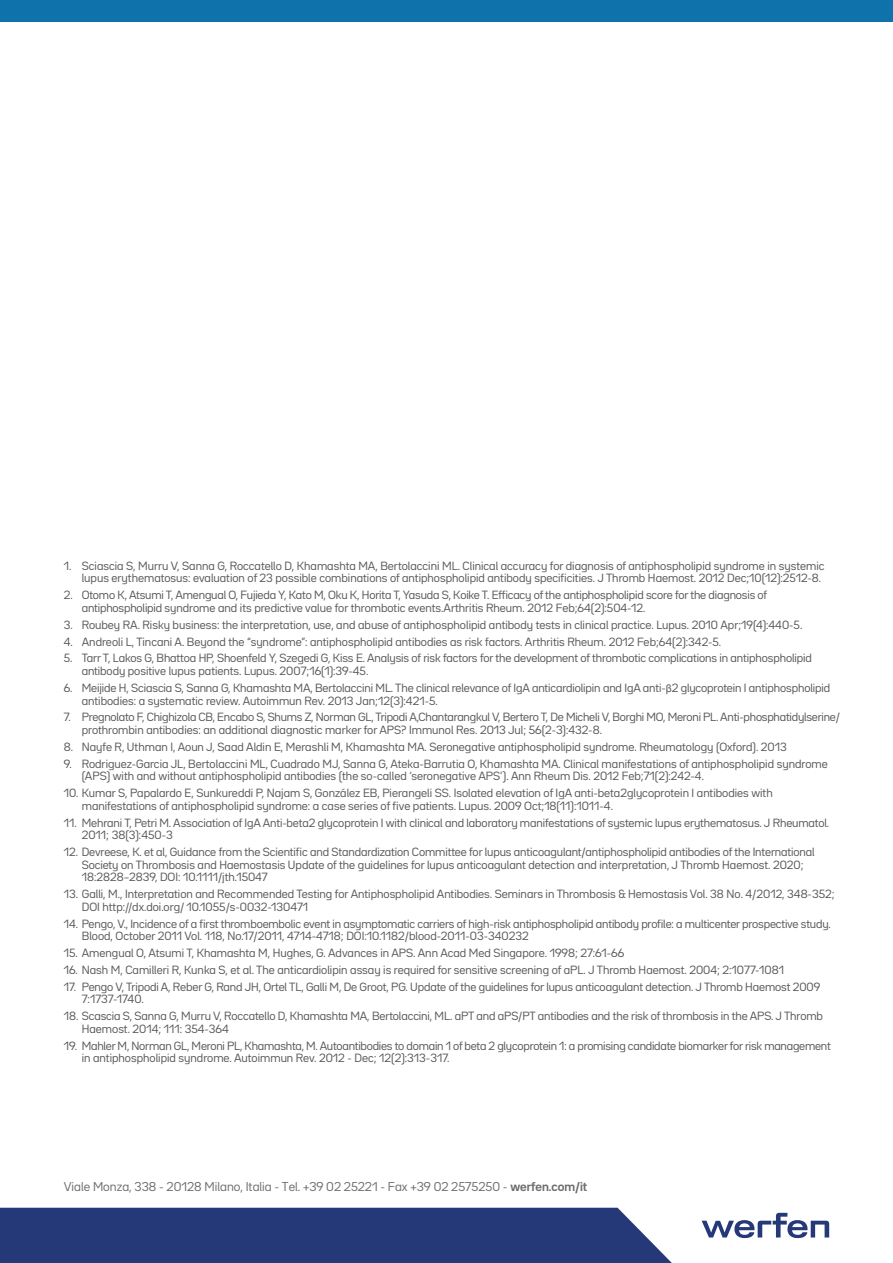
<style>
.page{position:relative;width:893px;height:1263px;background:#fff}
.page>*{position:absolute;margin:0;border:0;box-sizing:border-box;transform-origin:0 0}
.Normale{font:11.25px "Bw Seido Raw";color:#6c6d70}
.t1{font:10.5px/12.6px "Bw Seido Raw";color:#57585a}
.t2{font:10.5px/12.6px "Bw Seido Raw";letter-spacing:-.02em;color:#57585a}
.s1{font-family:"Arial"}
.s2{font-weight:700}
</style>
<div class="page">
<div style="left:0;top:0;width:893px;height:21px;background:#1072aa"></div>
<svg style="left:702px;top:1213px;width:127px;height:25px"></svg>
<div style="left:0;top:1208px;width:672px;height:55px;background:#253878"></div>
<p class="t1" style="left:64px;top:559px;width:762px">1. Sciascia S, Murru V, Sanna G, Roccatello D, Khamashta MA, Bertolaccini ML. Clinical accuracy for diagnosis of antiphospholipid syndrome in systemic</p>
<p class="t1" style="left:82px;top:572px;width:741px">lupus erythematosus: evaluation of 23 possible combinations of antiphospholipid antibody specificities. J Thromb Haemost. 2012 Dec;10(12):2512-8.</p>
<p class="t1" style="left:64px;top:589px;width:705px">2. Otomo K, Atsumi T, Amengual O, Fujieda Y, Kato M, Oku K, Horita T, Yasuda S, Koike T. Efficacy of the antiphospholipid score for the diagnosis of</p>
<p class="t1" style="left:82px;top:601px;width:565px">antiphospholipid syndrome and its predictive value for thrombotic events.Arthritis Rheum. 2012 Feb;64(2):504-12.</p>
<p class="t1" style="left:64px;top:618px;width:740px">3. Roubey RA. Risky business: the interpretation, use, and abuse of antiphospholipid antibody tests in clinical practice. Lupus. 2010 Apr;19(4):440-5.</p>
<p class="t1" style="left:64px;top:635px;width:659px">4. Andreoli L, Tincani A. Beyond the “syndrome”: antiphospholipid antibodies as risk factors. Arthritis Rheum. 2012 Feb;64(2):342-5.</p>
<p class="t1" style="left:64px;top:652px;width:750px">5. Tarr T, Lakos G, Bhattoa HP, Shoenfeld Y, Szegedi G, Kiss E. Analysis of risk factors for the development of thrombotic complications in antiphospholipid</p>
<p class="t1" style="left:82px;top:664px;width:288px">antibody positive lupus patients. Lupus. 2007;16(1):39-45.</p>
<p class="t1" style="left:82px;top:681px;width:750px;text-indent:-18px">6. Meijide H, Sciascia S, Sanna G, Khamashta MA, Bertolaccini ML. The clinical relevance of IgA anticardiolipin and IgA anti-<span class="s1">β</span>2 glycoprotein I antiphospholipid antibodies: a systematic review. Autoimmun Rev. 2013 Jan;12(3):421-5.</p>
<p class="t2" style="left:82px;top:711px;width:760px;text-indent:-18px">7. Pregnolato F, Chighizola CB, Encabo S, Shums Z, Norman GL, Tripodi A,Chantarangkul V, Bertero T, De Micheli V, Borghi MO, Meroni PL. Anti-phosphatidylserine/ prothrombin antibodies: an additional diagnostic marker for APS? Immunol Res. 2013 Jul; 56(2-3):432-8.</p>
<p class="t1" style="left:64px;top:740px;width:724px">8. Nayfe R, Uthman I, Aoun J, Saad Aldin E, Merashli M, Khamashta MA. Seronegative antiphospholipid syndrome. Rheumatology (Oxford). 2013</p>
<p class="t1" style="left:82px;top:757px;width:747px;text-indent:-18px">9. Rodriguez-Garcia JL, Bertolaccini ML, Cuadrado MJ, Sanna G, Ateka-Barrutia O, Khamashta MA. Clinical manifestations of antiphospholipid syndrome (APS) with and without antiphospholipid antibodies (the so-called ‘seronegative APS’). Ann Rheum Dis. 2012 Feb;71(2):242-4.</p>
<p class="t1" style="left:64px;top:787px;width:710px">10. Kumar S, Papalardo E, Sunkureddi P, Najam S, González EB, Pierangeli SS. Isolated elevation of IgA anti-beta2glycoprotein I antibodies with</p>
<p class="t1" style="left:82px;top:799px;width:533px">manifestations of antiphospholipid syndrome: a case series of five patients. Lupus. 2009 Oct;18(11):1011-4.</p>
<p class="t1" style="left:82px;top:816px;width:749px;text-indent:-18px">11. Mehrani T, Petri M. Association of IgA Anti-beta2 glycoprotein I with clinical and laboratory manifestations of systemic lupus erythematosus. J Rheumatol.<br>2011; 38(3):450-3</p>
<p class="t1" style="left:64px;top:845px;width:752px">12. Devreese, K. et al, Guidance from the Scientific and Standardization Committee for lupus anticoagulant/antiphospholipid antibodies of the International</p>
<p class="t1" style="left:82px;top:858px;width:723px">Society on Thrombosis and Haemostasis Update of the guidelines for lupus anticoagulant detection and interpretation, J Thromb Haemost. 2020;</p>
<p class="t1" style="left:82px;top:871px;width:188px">18:2828–2839, DOI: 10.1111/jth.15047</p>
<p class="t1" style="left:64px;top:887px;width:772px">13. Galli, M., Interpretation and Recommended Testing for Antiphospholipid Antibodies. Seminars in Thrombosis &amp; Hemostasis Vol. 38 No. 4/2012, 348-352;</p>
<p class="t1" style="left:82px;top:900px;width:228px">DOI http://dx.doi.org/ 10.1055/s-0032-130471</p>
<p class="t1" style="left:82px;top:917px;width:750px;text-indent:-18px">14. Pengo, V., Incidence of a first thromboembolic event in asymptomatic carriers of high-risk antiphospholipid antibody profile: a multicenter prospective study.<br>Blood, October 2011 Vol. 118, No.17/2011, 4714-4718; DOI:10.1182/blood-2011-03-340232</p>
<p class="t1" style="left:64px;top:946px;width:562px">15. Amengual O, Atsumi T, Khamashta M, Hughes, G. Advances in APS. Ann Acad Med Singapore. 1998; 27:61-66</p>
<p class="t1" style="left:64px;top:963px;width:722px">16. Nash M, Camilleri R, Kunka S, et al. The anticardiolipin assay is required for sensitive screening of aPL. J Thromb Haemost. 2004; 2:1077-1081</p>
<p class="t1" style="left:82px;top:980px;width:740px;text-indent:-18px">17. Pengo V, Tripodi A, Reber G, Rand JH, Ortel TL, Galli M, De Groot, PG. Update of the guidelines for lupus anticoagulant detection. J Thromb Haemost 2009<br>7:1737-1740.</p>
<p class="t1" style="left:82px;top:1010px;width:743px;text-indent:-18px">18. Scascia S, Sanna G, Murru V, Roccatello D, Khamashta MA, Bertolaccini, ML. aPT and aPS/PT antibodies and the risk of thrombosis in the APS. J Thromb<br>Haemost. 2014; 111: 354-364</p>
<p class="t2" style="left:64px;top:1039px;width:768px">19. Mahler M, Norman GL, Meroni PL, Khamashta, M. Autoantibodies to domain 1 of beta 2 glycoprotein 1: a promising candidate biomarker for risk management</p>
<p class="t1" style="left:82px;top:1052px;width:369px">in antiphospholipid syndrome. Autoimmun Rev. 2012 - Dec; 12(2):313-317.</p>
<p class="Normale" style="left:64px;top:1179px;width:525px">Viale Monza, 338 - 20128 Milano, Italia - Tel. +39 02 25221 - Fax +39 02 2575250 - <span class="s2">werfen.com/it</span></p>
</div>
